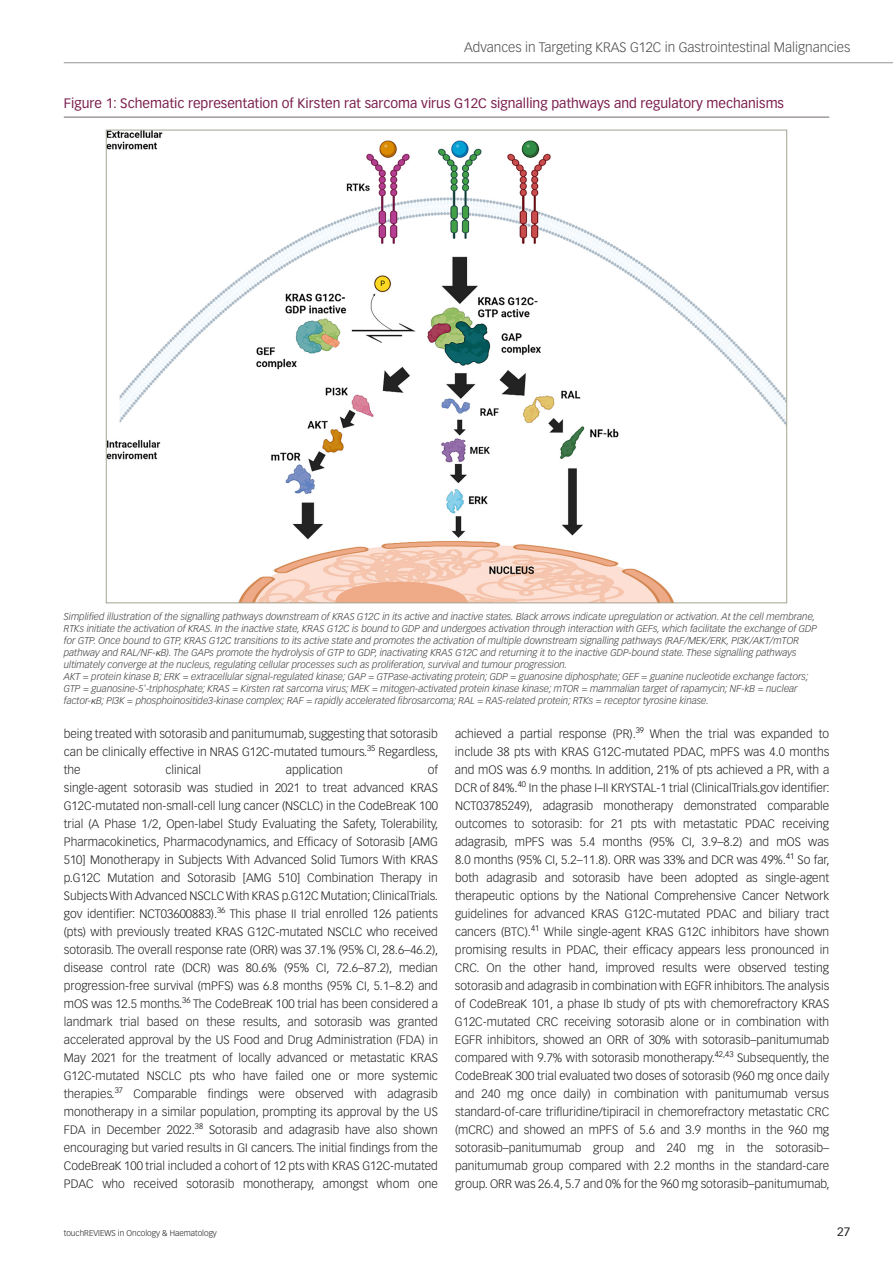
<style>
.page{position:relative;width:893px;height:1263px;background:#fff}
.page>*{position:absolute;margin:0;border:0;box-sizing:border-box;transform-origin:0 0}
.t1{font:13.5px "Vectora LT Std";color:#7b1f4f}
.t2{font:300 13.5px "Vectora LT Std";color:#4b4c4d}
.t3{font:300 12px/18px "Vectora LT Std";color:#231f20;text-align:justify}
.t4{font:12px "Vectora LT Std";color:#231f20}
.t5{font:italic 300 9.75px/12px "Vectora LT Std";color:#3e3e3f}
.t6{font:300 8.25px "Vectora LT Std";color:#231f20}
.t7{font:300 7.95px "Vectora LT Std";color:#000}
.s1{font-family:"Segoe UI";font-weight:400}
</style>
<div class="page">
<hr style="left:64px;top:62px;width:829px;height:1px;background:#939598">
<hr style="left:64px;top:117px;width:765px;height:1px;background:#73686c">
<img style="left:108px;top:132px;width:677px;height:469px">
<p class="t2" style="left:464px;top:39px;width:388px">Advances in Targeting KRAS G12C in Gastrointestinal Malignancies</p>
<p class="t1" style="left:64px;top:96px;width:722px">Figure 1: Schematic representation of Kirsten rat sarcoma virus G12C signalling pathways and regulatory mechanisms</p>
<p class="t5" style="left:64px;top:610px;width:755px">Simplified illustration of the signalling pathways downstream of KRAS G12C in its active and inactive states. Black arrows indicate upregulation or activation. At the cell membrane, RTKs initiate the activation of KRAS. In the inactive state, KRAS G12C is bound to GDP and undergoes activation through interaction with GEFs, which facilitate the exchange of GDP for GTP. Once bound to GTP, KRAS G12C transitions to its active state and promotes the activation of multiple downstream signalling pathways (RAF/MEK/ERK, PI3K/AKT/mTOR pathway and RAL/NF-<span class="s1">κ</span>B). The GAPs promote the hydrolysis of GTP to GDP, inactivating KRAS G12C and returning it to the inactive GDP-bound state. These signalling pathways ultimately converge at the nucleus, regulating cellular processes such as proliferation, survival and tumour progression.<br>AKT = protein kinase B; ERK = extracellular signal-regulated kinase; GAP = GTPase-activating protein; GDP = guanosine diphosphate; GEF = guanine nucleotide exchange factors; GTP = guanosine-5'-triphosphate; KRAS = Kirsten rat sarcoma virus; MEK = mitogen-activated protein kinase kinase; mTOR = mammalian target of rapamycin; NF-kB = nuclear factor-<span class="s1">κ</span>B; PI3K = phosphoinositide3-kinase complex; RAF = rapidly accelerated fibrosarcoma; RAL = RAS-related protein; RTKs = receptor tyrosine kinase.</p>
<p class="t3" style="left:64px;top:725px;width:376px">being treated with sotorasib and panitumumab, suggesting that sotorasib can be clinically effective in NRAS G12C-mutated tumours.</p>
<p class="t7" style="left:367px;top:743px;width:10px">35</p>
<p class="t3" style="left:379px;top:743px;width:61px">Regardless,</p>
<p class="t3" style="left:64px;top:761px;width:376px;text-indent:364px">of single-agent sotorasib was studied in 2021 to treat advanced KRAS G12C-mutated non-small-cell lung cancer (NSCLC) in the CodeBreaK 100 trial (A Phase 1/2, Open-label Study Evaluating the Safety, Tolerability, Pharmacokinetics, Pharmacodynamics, and Efficacy of Sotorasib [AMG 510] Monotherapy in Subjects With Advanced Solid Tumors With KRAS p.G12C Mutation and Sotorasib [AMG 510] Combination Therapy in Subjects With Advanced NSCLC With KRAS p.G12C Mutation; ClinicalTrials. gov identifier: NCT03600883).</p>
<p class="t3" style="left:64px;top:761px;width:18px">the</p>
<p class="t3" style="left:166px;top:761px;width:37px">clinical</p>
<p class="t3" style="left:286px;top:761px;width:58px">application</p>
<p class="t7" style="left:217px;top:905px;width:10px">36</p>
<p class="t3" style="left:64px;top:905px;width:376px;text-indent:166px">This phase II trial enrolled 126 patients (pts) with previously treated KRAS G12C-mutated NSCLC who received sotorasib. The overall response rate (ORR) was 37.1% (95% CI, 28.6–46.2), disease control rate (DCR) was 80.6% (95% CI, 72.6–87.2), median progression-free survival (mPFS) was 6.8 months (95% CI, 5.1–8.2) and mOS was 12.5 months.</p>
<p class="t7" style="left:182px;top:995px;width:10px">36</p>
<p class="t3" style="left:64px;top:995px;width:376px;text-indent:129px">The CodeBreaK 100 trial has been considered a landmark trial based on these results, and sotorasib was granted accelerated approval by the US Food and Drug Administration (FDA) in May 2021 for the treatment of locally advanced or metastatic KRAS G12C-mutated NSCLC pts who have failed one or more systemic therapies.<sup>37</sup> Comparable findings were observed with adagrasib monotherapy in a similar population, prompting its approval by the US FDA in December 2022.<sup>38</sup> Sotorasib and adagrasib have also shown encouraging but varied results in GI cancers. The initial findings from the CodeBreaK 100 trial included a cohort of 12 pts with KRAS G12C-mutated PDAC who received sotorasib monotherapy, amongst whom one</p>
<p class="t6" style="left:64px;top:1228px;width:155px">touchREVIEWS in Oncology &amp; Haematology</p>
<p class="t3" style="left:455px;top:725px;width:182px">achieved a partial response (PR).</p>
<p class="t7" style="left:636px;top:725px;width:10px">39</p>
<p class="t3" style="left:455px;top:725px;width:376px;text-indent:195px">When the trial was expanded to include 38 pts with KRAS G12C-mutated PDAC, mPFS was 4.0 months and mOS was 6.9 months. In addition, 21% of pts achieved a PR, with a DCR of 84%.</p>
<p class="t7" style="left:518px;top:779px;width:10px">40</p>
<p class="t3" style="left:455px;top:779px;width:376px;text-indent:74px">In the phase I–II KRYSTAL-1 trial (ClinicalTrials.gov identifier:<br>NCT03785249), adagrasib monotherapy demonstrated comparable outcomes to sotorasib: for 21 pts with metastatic PDAC receiving adagrasib, mPFS was 5.4 months (95% CI, 3.9–8.2) and mOS was 8.0 months (95% CI, 5.2–11.8). ORR was 33% and DCR was 49%.</p>
<p class="t7" style="left:786px;top:851px;width:10px">41</p>
<p class="t3" style="left:455px;top:851px;width:376px;text-indent:343px">So far, both adagrasib and sotorasib have been adopted as single-agent therapeutic options by the National Comprehensive Cancer Network guidelines for advanced KRAS G12C-mutated PDAC and biliary tract cancers (BTC).</p>
<p class="t7" style="left:531px;top:923px;width:10px">41</p>
<p class="t3" style="left:455px;top:923px;width:376px;text-indent:89px">While single-agent KRAS G12C inhibitors have shown promising results in PDAC, their efficacy appears less pronounced in CRC. On the other hand, improved results were observed testing sotorasib and adagrasib in combination with EGFR inhibitors. The analysis of CodeBreaK 101, a phase Ib study of pts with chemorefractory KRAS G12C-mutated CRC receiving sotorasib alone or in combination with EGFR inhibitors, showed an ORR of 30% with sotorasib–panitumumab compared with 9.7% with sotorasib monotherapy.</p>
<p class="t7" style="left:715px;top:1049px;width:20px">42,43</p>
<p class="t3" style="left:455px;top:1049px;width:376px;text-indent:282px">Subsequently, the CodeBreaK 300 trial evaluated two doses of sotorasib (960 mg once daily and 240 mg once daily) in combination with panitumumab versus standard-of-care trifluridine/tipiracil in chemorefractory metastatic CRC (mCRC) and showed an mPFS of 5.6 and 3.9 months in the 960 mg sotorasib–panitumumab group and 240 mg in the sotorasib– panitumumab group compared with 2.2 months in the standard-care group. ORR was 26.4, 5.7 and 0% for the 960 mg sotorasib–panitumumab,</p>
<p class="t4" style="left:837px;top:1224px;width:15px">27</p>
</div>
